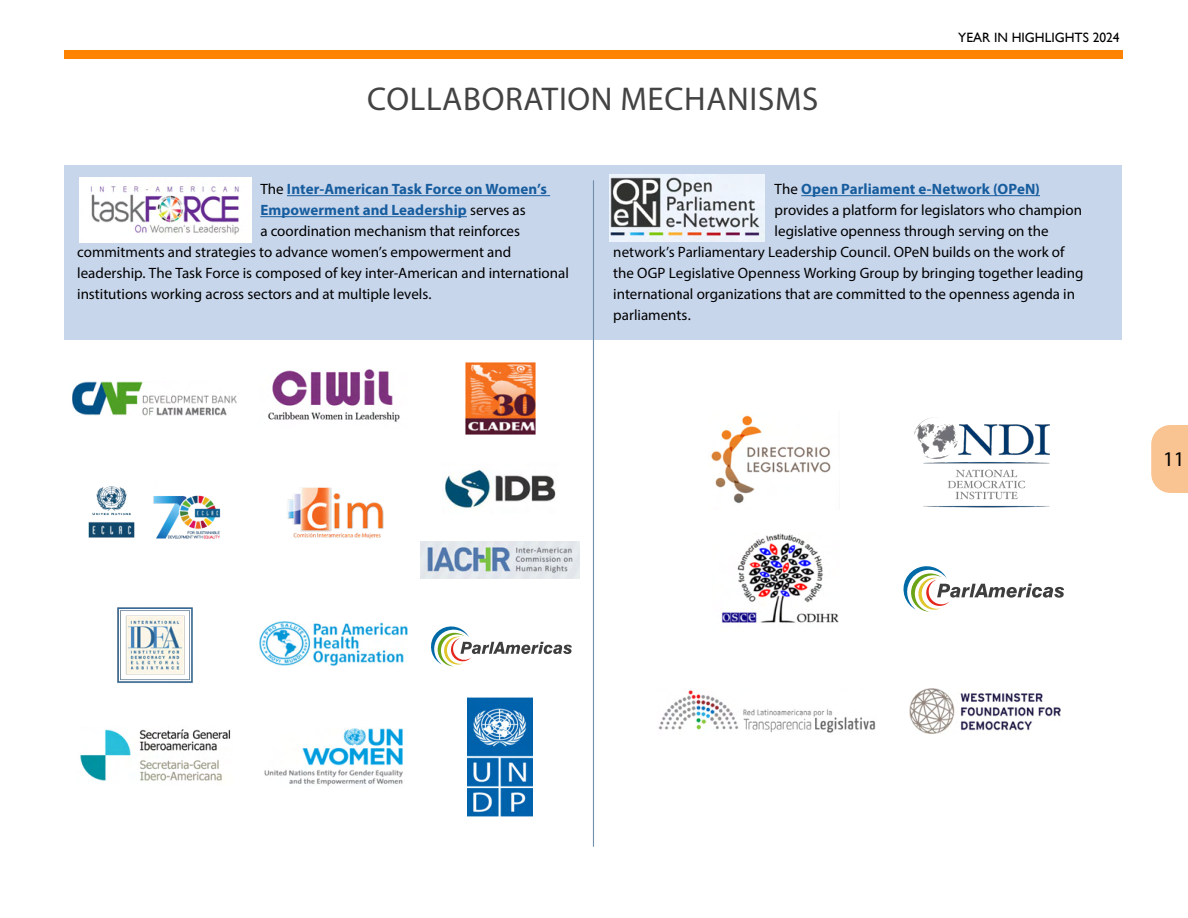
<style>
.page{position:relative;width:1188px;height:918px;background:#fff}
.page>*{position:absolute;margin:0;border:0;box-sizing:border-box;transform-origin:0 0}
.H2_-_Heading{font:33px "Myriad Pro";letter-spacing:.02em;color:#434343}
.t1{font:21px "Myriad Pro";color:#000}
.Body_paragraph{font:15px "Myriad Pro";color:#000}
.Body_paragraph-2{font:700 15px "Myriad Pro";letter-spacing:.005em;color:#175d9e}
.t2{font:13.5px "Gill Sans";color:#000}
.s1{font-weight:400;color:#000}
</style>
<div class="page">
<div style="left:65px;top:50px;width:1058px;height:9px;background:#ff8303"></div>
<svg style="left:1151px;top:425px;width:37px;height:68px;background:#fac799"></svg>
<div style="left:65px;top:165px;width:1057px;height:175px;background:#c8d6ec"></div>
<hr style="left:287px;top:195px;width:263px;height:1px;background:#175d9e">
<hr style="left:260px;top:216px;width:207px;height:1px;background:#175d9e">
<hr style="left:801px;top:195px;width:239px;height:1px;background:#175d9e">
<hr style="left:593px;top:180px;width:1px;height:667px;background:#718eaa">
<img style="left:444px;top:469px;width:112px;height:41px">
<img style="left:465px;top:362px;width:70px;height:73px">
<img style="left:89px;top:486px;width:131px;height:53px">
<img style="left:268px;top:369px;width:132px;height:53px">
<img style="left:260px;top:621px;width:147px;height:45px">
<img style="left:468px;top:698px;width:65px;height:118px">
<img style="left:421px;top:541px;width:158px;height:38px">
<img style="left:264px;top:728px;width:139px;height:58px">
<img style="left:287px;top:487px;width:97px;height:52px">
<img style="left:711px;top:415px;width:120px;height:89px">
<img style="left:658px;top:690px;width:218px;height:43px">
<img style="left:914px;top:417px;width:136px;height:91px">
<svg style="left:903px;top:566px;width:161px;height:46px"></svg>
<img style="left:721px;top:534px;width:118px;height:89px">
<img style="left:910px;top:689px;width:151px;height:45px">
<img style="left:609px;top:174px;width:155px;height:68px">
<img style="left:80px;top:178px;width:171px;height:64px">
<img style="left:72px;top:382px;width:165px;height:33px">
<svg style="left:431px;top:626px;width:141px;height:40px"></svg>
<img style="left:80px;top:729px;width:151px;height:52px">
<img style="left:117px;top:607px;width:76px;height:76px">
<p class="H2_-_Heading" style="left:367px;top:79px;width:453px">COLLABORATION MECHANISMS</p>
<p class="t2" style="left:958px;top:29px;width:163px">YEAR IN HIGHLIGHTS 2024</p>
<p class="Body_paragraph-2" style="left:260px;top:179px;width:288px"><span class="s1">The</span> Inter-American Task Force on Women’s</p>
<p class="Body_paragraph-2" style="left:260px;top:200px;width:267px">Empowerment and Leadership <span class="s1">serves as</span></p>
<p class="Body_paragraph" style="left:260px;top:222px;width:261px">a coordination mechanism that reinforces</p>
<p class="Body_paragraph" style="left:77px;top:243px;width:436px">commitments and strategies to advance women’s empowerment and</p>
<p class="Body_paragraph" style="left:77px;top:264px;width:493px">leadership. The Task Force is composed of key inter-American and international</p>
<p class="Body_paragraph" style="left:77px;top:285px;width:356px">institutions working across sectors and at multiple levels.</p>
<p class="Body_paragraph-2" style="left:775px;top:179px;width:267px"><span class="s1">The</span> Open Parliament e-Network (OPeN)</p>
<p class="Body_paragraph" style="left:775px;top:201px;width:309px">provides a platform for legislators who champion</p>
<p class="Body_paragraph" style="left:775px;top:222px;width:275px">legislative openness through serving on the</p>
<p class="Body_paragraph" style="left:613px;top:243px;width:453px">network’s Parliamentary Leadership Council. OPeN builds on the work of</p>
<p class="Body_paragraph" style="left:613px;top:264px;width:472px">the OGP Legislative Openness Working Group by bringing together leading</p>
<p class="Body_paragraph" style="left:613px;top:285px;width:463px">international organizations that are committed to the openness agenda in</p>
<p class="Body_paragraph" style="left:613px;top:306px;width:79px">parliaments.</p>
<h2 class="t1" style="left:1163px;top:446px;width:23px">11</h2>
</div>
